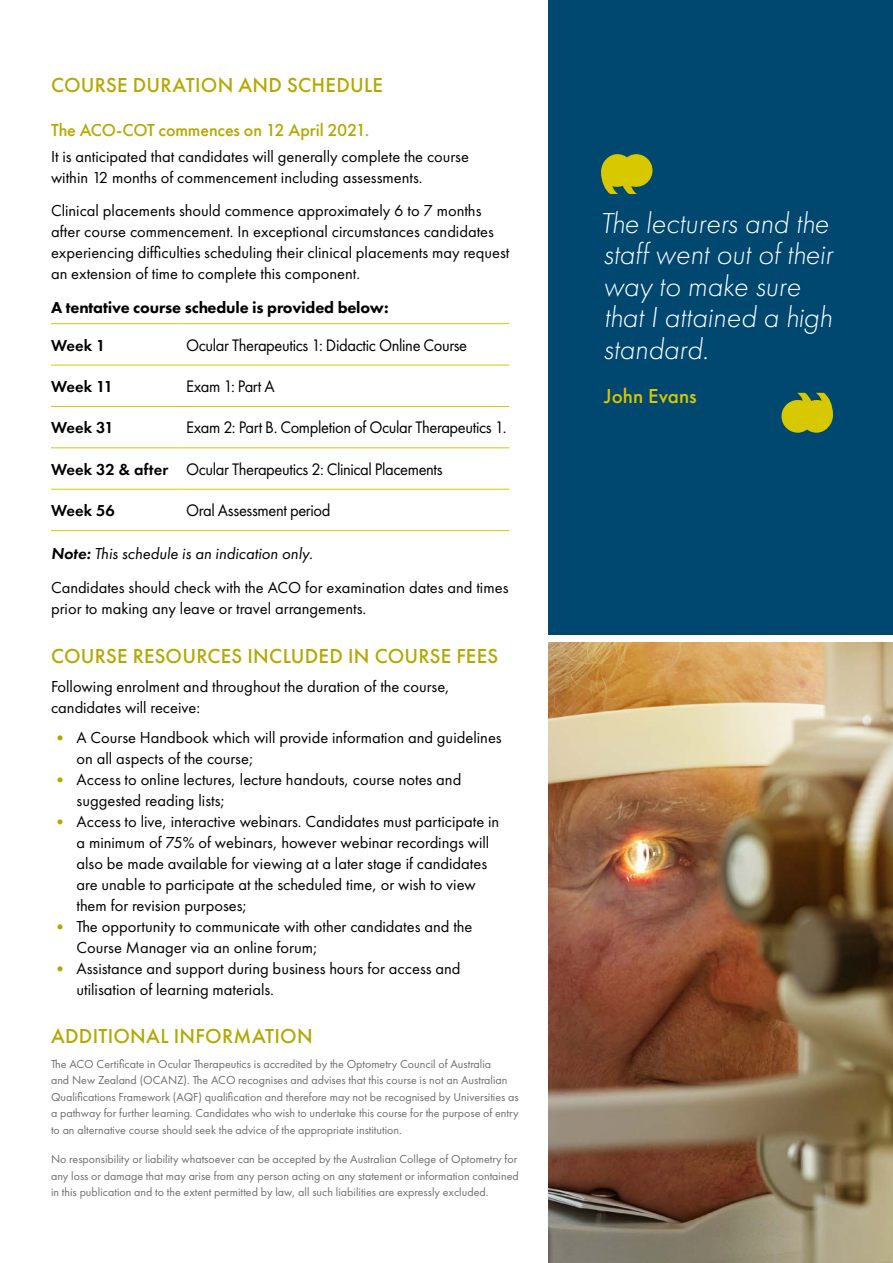
<style>
.page{position:relative;width:893px;height:1263px;background:#fff}
.page>*{position:absolute;margin:0;border:0;box-sizing:border-box;transform-origin:0 0}
.t1{font:italic 300 30px/31.5px "Futura PT";color:#fff}
.t2{font:500 21px "Futura PT";letter-spacing:.01em;color:#b4a800}
.t3{font:500 21px "Futura PT";color:#d7c800}
.t4{font:500 18px "Futura PT";letter-spacing:-.01em;color:#b4a800}
.t5{font:17.4px "Futura PT";letter-spacing:-.025em;color:#000;scale:.95 1}
.t6{font:16.5px/21px "Futura PT";color:#000}
.t7{font:800 16.5px "Futura PT";letter-spacing:-.01em;color:#000}
.t8{font:600 16.5px "Futura PT";letter-spacing:.005em;color:#000}
.t9{font:12px/16.5px "Futura PT";color:#6d6e71}
.s1{font-weight:600;font-size:16.5px}
.s2{font-weight:600;font-style:italic}
.s3{font-style:italic}
.s4{font-weight:800;font-size:18px;color:#b4a800}
</style>
<div class="page">
<svg style="left:51px;top:324px;width:458px;height:165px"></svg>
<hr style="left:51px;top:323px;width:131px;height:1px;background:#d7c800">
<hr style="left:51px;top:365px;width:131px;height:1px;background:#d7c800">
<hr style="left:51px;top:406px;width:131px;height:1px;background:#d7c800">
<hr style="left:51px;top:447px;width:131px;height:1px;background:#d7c800">
<hr style="left:51px;top:489px;width:131px;height:1px;background:#d7c800">
<hr style="left:51px;top:530px;width:131px;height:1px;background:#d7c800">
<hr style="left:182px;top:323px;width:327px;height:1px;background:#d7c800">
<hr style="left:182px;top:365px;width:327px;height:1px;background:#d7c800">
<hr style="left:182px;top:406px;width:327px;height:1px;background:#d7c800">
<hr style="left:182px;top:447px;width:327px;height:1px;background:#d7c800">
<hr style="left:182px;top:489px;width:327px;height:1px;background:#d7c800">
<hr style="left:182px;top:530px;width:327px;height:1px;background:#d7c800">
<img style="left:549px;top:642px;width:344px;height:621px">
<div style="left:549px;top:0;width:344px;height:635px;background:#004870"></div>
<svg style="left:781px;top:393px;width:52px;height:40px"></svg>
<svg style="left:601px;top:154px;width:51px;height:40px"></svg>
<p class="t2" style="left:51px;top:72px;width:333px">COURSE DURATION AND SCHEDULE</p>
<p class="t4" style="left:51px;top:119px;width:320px">The ACO-COT commences on 12 April 2021.</p>
<p class="t6" style="left:51px;top:145px;width:419px">It is anticipated that candidates will generally complete the course within 12 months of commencement including assessments.</p>
<p class="t6" style="left:51px;top:200px;width:460px">Clinical placements should commence approximately 6 to 7 months after course commencement. In exceptional circumstances candidates experiencing difficulties scheduling their clinical placements may request an extension of time to complete this component.</p>
<p class="t7" style="left:51px;top:297px;width:339px">A tentative course schedule is provided below:</p>
<p class="t8" style="left:51px;top:335px;width:56px">Week 1</p>
<p class="t5" style="left:186px;top:335px;width:297px">Ocular Therapeutics 1: Didactic Online Course</p>
<p class="t8" style="left:51px;top:376px;width:64px">Week 11</p>
<p class="t5" style="left:186px;top:376px;width:95px">Exam 1: Part A</p>
<p class="t8" style="left:51px;top:418px;width:64px">Week 31</p>
<p class="t5" style="left:186px;top:417px;width:339px">Exam 2: Part B. Completion of Ocular Therapeutics 1.</p>
<p class="t5" style="left:51px;top:459px;width:414px"><span class="s1">Week 32 &amp; after</span> Ocular Therapeutics 2: Clinical Placements</p>
<p class="t8" style="left:51px;top:500px;width:65px">Week 56</p>
<p class="t5" style="left:186px;top:500px;width:154px">Oral Assessment period</p>
<p class="t6" style="left:51px;top:536px;width:459px;line-height:33.8px"><span class="s2">Note:</span> <span class="s3">This schedule is an indication only.<br></span>Candidates should check with the ACO for examination dates and times</p>
<p class="t6" style="left:51px;top:597px;width:317px">prior to making any leave or travel arrangements.</p>
<p class="t2" style="left:51px;top:643px;width:449px">COURSE RESOURCES INCLUDED IN COURSE FEES</p>
<p class="t6" style="left:51px;top:676px;width:400px">Following enrolment and throughout the duration of the course, candidates will receive:</p>
<p class="t6" style="left:77px;top:726px;width:427px;text-indent:-26px"><span class="s4">•</span> A Course Handbook which will provide information and guidelines on all aspects of the course;</p>
<p class="t6" style="left:77px;top:768px;width:386px;text-indent:-26px"><span class="s4">•</span> Access to online lectures, lecture handouts, course notes and suggested reading lists;</p>
<p class="t6" style="left:77px;top:810px;width:424px;text-indent:-26px"><span class="s4">•</span> Access to live, interactive webinars. Candidates must participate in a minimum of 75% of webinars, however webinar recordings will also be made available for viewing at a later stage if candidates are unable to participate at the scheduled time, or wish to view them for revision purposes;</p>
<p class="t6" style="left:77px;top:915px;width:397px;text-indent:-26px"><span class="s4">•</span> The opportunity to communicate with other candidates and the<br>Course Manager via an online forum;</p>
<p class="t6" style="left:77px;top:957px;width:386px;text-indent:-26px"><span class="s4">•</span> Assistance and support during business hours for access and utilisation of learning materials.</p>
<p class="t2" style="left:51px;top:1023px;width:263px">ADDITIONAL INFORMATION</p>
<p class="t9" style="left:51px;top:1056px;width:469px">The ACO Certificate in Ocular Therapeutics is accredited by the Optometry Council of Australia<br>and New Zealand (OCANZ). The ACO recognises and advises that this course is not an Australian Qualifications Framework (AQF) qualification and therefore may not be recognised by Universities as a pathway for further learning. Candidates who wish to undertake this course for the purpose of entry to an alternative course should seek the advice of the appropriate institution.</p>
<p class="t9" style="left:51px;top:1151px;width:469px">No responsibility or liability whatsoever can be accepted by the Australian College of Optometry for any loss or damage that may arise from any person acting on any statement or information contained in this publication and to the extent permitted by law, all such liabilities are expressly excluded.</p>
<h1 class="t1" style="left:601px;top:207px;width:234px">The lecturers and the staff went out of their way to make sure that I attained a high standard.</h1>
<p class="t3" style="left:604px;top:383px;width:94px">John Evans</p>
</div>
